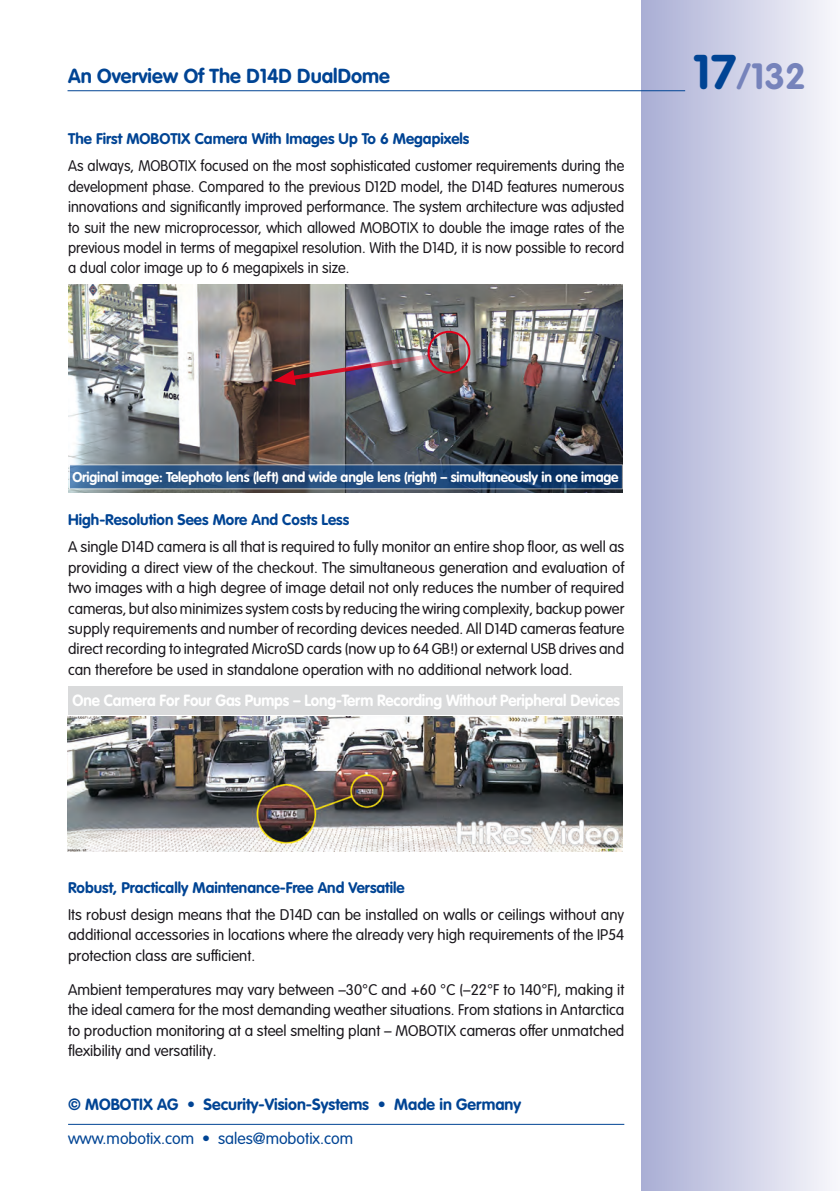
<style>
.page{position:relative;width:840px;height:1191px;background:#fff}
.page>*{position:absolute;margin:0;border:0;box-sizing:border-box;transform-origin:0 0}
.t1{font:700 36px "VAG Rounded LT Pro";color:#7683bb}
.t2{font:700 20px "VAG Rounded LT Pro";color:#004494}
.t3{font:700 16px "VAG Rounded LT Pro";letter-spacing:-.01em;color:#fff;scale:.95 1}
.t4{font:700 16px "VAG Rounded LT Pro";color:#004494}
.t5{font:300 16px "VAG Rounded LT Pro";color:#004494}
.t6{font:300 15.2px/20.4px "VAG Rounded LT Pro";color:#1a171c;text-align:justify}
.t7{font:300 15.2px/20.4px "VAG Rounded LT Pro";color:#1a171c;text-align:justify;scale:.96 1}
.t8{font:700 15.2px "VAG Rounded LT Pro";color:#004494}
.t9{font:700 14px "VAG Rounded LT Pro";letter-spacing:-.01em;color:#fff}
.s1{font-size:48px;color:#004494}
</style>
<div class="page">
<div style="left:641px;top:0;width:198px;height:1191px;background:linear-gradient(to right,#a9aed5,#f8f7fb)"></div>
<hr style="left:67px;top:90px;width:617px;height:1px;background:#004494">
<hr style="left:68px;top:1123px;width:556px;height:1px;background:#004494">
<div style="left:68px;top:686px;width:554px;height:28px;background:#d9dadb"></div>
<img style="left:68px;top:716px;width:554px;height:136px">
<img style="left:69px;top:285px;width:553px;height:207px">
<img style="left:273px;top:352px;width:160px;height:33px">
<div style="left:427px;top:331px;width:43px;height:42px;border:2px solid #e2001a;border-radius:50%"></div>
<svg style="left:69px;top:464px;width:553px;height:25px;background:#2c527f"></svg>
<h2 class="t2" style="left:68px;top:63px;width:323px">An Overview Of The D14D DualDome</h2>
<p class="t8" style="left:68px;top:129px;width:402px">The First MOBOTIX Camera With Images Up To 6 Megapixels</p>
<p class="t7" style="left:68px;top:156px;width:580px">As always, MOBOTIX focused on the most sophisticated customer requirements during the development phase. Compared to the previous D12D model, the D14D features numerous innovations and significantly improved performance. The system architecture was adjusted to suit the new microprocessor, which allowed MOBOTIX to double the image rates of the previous model in terms of megapixel resolution. With the D14D, it is now possible to record a dual color image up to 6 megapixels in size.</p>
<h1 class="t1" style="left:692px;top:53px;width:114px"><span class="s1">17</span>/132</h1>
<p class="t9" style="left:72px;top:468px;width:547px">Original image: Telephoto lens (left) and wide angle lens (right) – simultaneously in one image</p>
<p class="t8" style="left:68px;top:510px;width:282px">High-Resolution Sees More And Costs Less</p>
<p class="t6" style="left:68px;top:537px;width:557px">A single D14D camera is all that is required to fully monitor an entire shop floor, as well as providing a direct view of the checkout. The simultaneous generation and evaluation of two images with a high degree of image detail not only reduces the number of required cameras, but also minimizes system costs by reducing the wiring complexity, backup power supply requirements and number of recording devices needed. All D14D cameras feature direct recording to integrated MicroSD cards (now up to 64 GB!) or external USB drives and can therefore be used in standalone operation with no additional network load.</p>
<p class="t3" style="left:72px;top:690px;width:577px">One Camera For Four Gas Pumps – Long-Term Recording Without Peripheral Devices</p>
<p class="t8" style="left:68px;top:877px;width:338px">Robust, Practically Maintenance-Free And Versatile</p>
<p class="t6" style="left:68px;top:904px;width:557px">Its robust design means that the D14D can be installed on walls or ceilings without any additional accessories in locations where the already very high requirements of the IP54 protection class are sufficient.</p>
<p class="t6" style="left:68px;top:979px;width:557px">Ambient temperatures may vary between –30°C and +60 °C (–22°F to 140°F), making it the ideal camera for the most demanding weather situations. From stations in Antarctica to production monitoring at a steel smelting plant – MOBOTIX cameras offer unmatched flexibility and versatility.</p>
<p class="t4" style="left:68px;top:1094px;width:454px">© MOBOTIX AG • Security-Vision-Systems • Made in Germany</p>
<p class="t5" style="left:68px;top:1129px;width:286px">www.mobotix.com • sales@mobotix.com</p>
</div>
